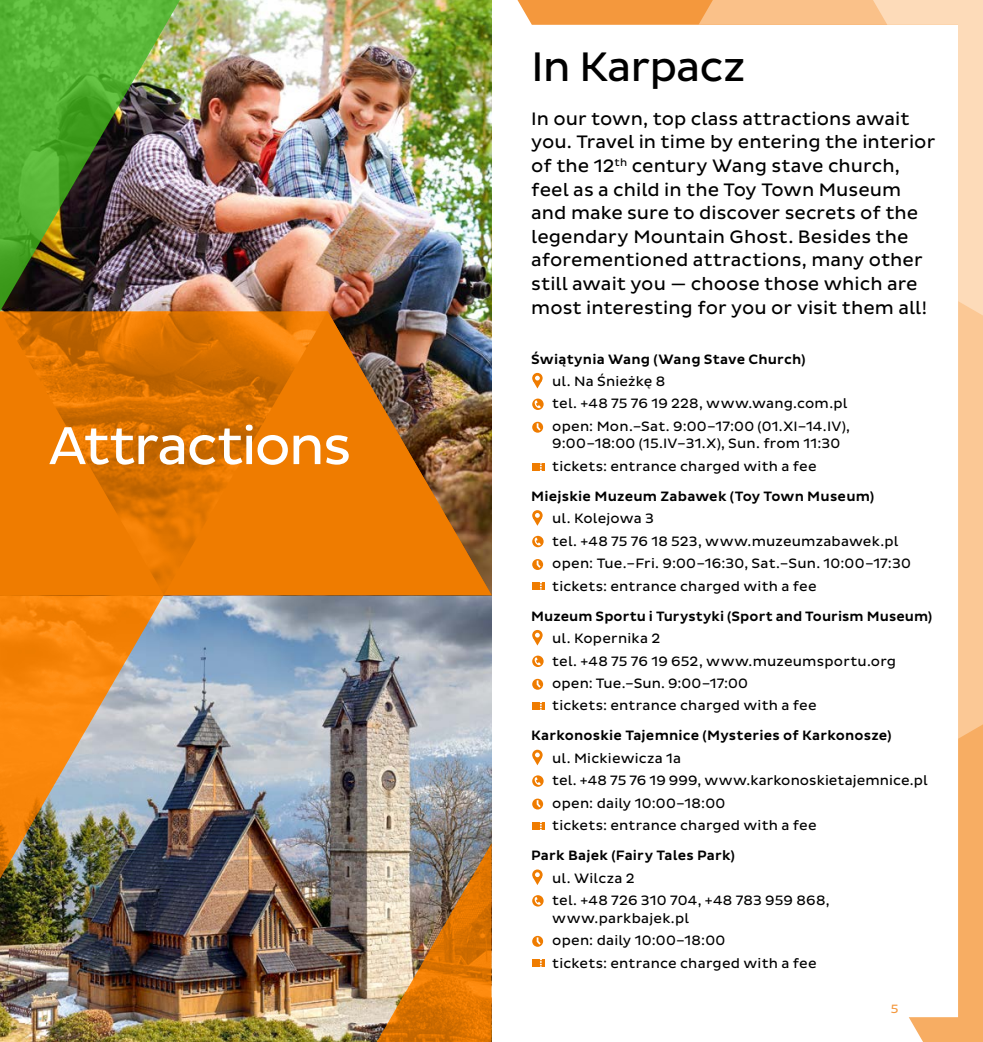
<style>
.page{position:relative;width:983px;height:1042px;background:#fff}
.page>*{position:absolute;margin:0;border:0;box-sizing:border-box;transform-origin:0 0}
.t1{font:54.25px "Pluto Sans";letter-spacing:-.04em;color:#fff}
.t2{font:42px "Pluto Sans";letter-spacing:-.025em;color:#000}
.t3{font:18.38px/23.6px "Pluto Sans";letter-spacing:.005em;color:#000}
.t4{font:13.83px/22.4px "Pluto Sans";letter-spacing:.015em;color:#000}
.t5{font:500 13.83px "Pluto Sans";letter-spacing:.015em;color:#000}
.t6{font:12.25px "Pluto Sans";color:#f4983d}
</style>
<div class="page">
<svg style="left:517px;top:0;width:465px;height:25px;background:#f8b777"></svg>
<div style="left:957px;top:22px;width:25px;height:1020px;background:#fddbb9"></div>
<svg style="left:909px;top:301px;width:73px;height:741px"></svg>
<img style="left:0;top:0;width:491px;height:1042px">
<svg style="left:532px;top:373px;width:10px;height:10px"></svg>
<svg style="left:532px;top:376px;width:10px;height:12px"></svg>
<svg style="left:532px;top:398px;width:11px;height:12px"></svg>
<div style="left:532px;top:422px;width:11px;height:11px;background:#ef7c00;border-radius:50%"></div>
<svg style="left:535px;top:421px;width:7px;height:11px"></svg>
<div style="left:532px;top:463px;width:12px;height:7px;background:#ef7c00"></div>
<svg style="left:539px;top:463px;width:3px;height:8px"></svg>
<svg style="left:532px;top:510px;width:10px;height:10px"></svg>
<svg style="left:532px;top:513px;width:10px;height:13px"></svg>
<svg style="left:532px;top:536px;width:11px;height:11px"></svg>
<svg style="left:532px;top:559px;width:11px;height:11px"></svg>
<svg style="left:535px;top:559px;width:7px;height:11px"></svg>
<div style="left:532px;top:582px;width:12px;height:8px;background:#ef7c00"></div>
<svg style="left:539px;top:582px;width:3px;height:8px"></svg>
<svg style="left:532px;top:630px;width:10px;height:10px"></svg>
<svg style="left:532px;top:633px;width:10px;height:12px"></svg>
<svg style="left:532px;top:655px;width:11px;height:12px"></svg>
<svg style="left:532px;top:679px;width:11px;height:11px"></svg>
<svg style="left:535px;top:678px;width:7px;height:11px"></svg>
<div style="left:532px;top:702px;width:12px;height:8px;background:#ef7c00"></div>
<svg style="left:539px;top:702px;width:3px;height:8px"></svg>
<div style="left:532px;top:750px;width:10px;height:10px;background:#ef7c00;border-radius:50%"></div>
<svg style="left:532px;top:752px;width:10px;height:13px"></svg>
<svg style="left:532px;top:775px;width:11px;height:12px"></svg>
<div style="left:532px;top:798px;width:11px;height:11px;background:#ef7c00;border-radius:50%"></div>
<svg style="left:535px;top:798px;width:7px;height:11px"></svg>
<div style="left:532px;top:822px;width:12px;height:8px;background:#ef7c00"></div>
<svg style="left:539px;top:822px;width:3px;height:8px"></svg>
<svg style="left:532px;top:869px;width:10px;height:11px"></svg>
<svg style="left:532px;top:872px;width:10px;height:13px"></svg>
<svg style="left:532px;top:895px;width:11px;height:11px"></svg>
<svg style="left:532px;top:936px;width:11px;height:11px"></svg>
<svg style="left:535px;top:935px;width:7px;height:11px"></svg>
<div style="left:532px;top:959px;width:12px;height:8px;background:#ef7c00"></div>
<svg style="left:539px;top:959px;width:3px;height:8px"></svg>
<img style="left:0;top:0;width:189px;height:311px">
<img style="left:0;top:595px;width:164px;height:310px">
<img style="left:368px;top:843px;width:123px;height:199px">
<svg style="left:0;top:311px;width:164px;height:284px;background:#e37600"></svg>
<img style="left:164px;top:311px;width:327px;height:284px">
<h1 class="t1" style="left:48px;top:415px;width:304px">Attractions</h1>
<h2 class="t2" style="left:531px;top:43px;width:216px">In Karpacz</h2>
<p class="t3" style="left:531px;top:107px;width:405px">In our town, top class attractions await you. Travel in time by entering the interior of the 12<sup>th</sup> century Wang stave church, feel as a child in the Toy Town Museum and make sure to discover secrets of the legendary Mountain Ghost. Besides the aforementioned attractions, many other still await you — choose those which are most interesting for you or visit them all!</p>
<p class="t5" style="left:531px;top:351px;width:276px">Świątynia Wang (Wang Stave Church)</p>
<p class="t4" style="left:552px;top:370px;width:299px">ul. Na Śnieżkę 8<br>tel. +48 75 76 19 228, www.wang.com.pl open: Mon.–Sat. 9:00–17:00 (01.XI–14.IV),</p>
<p class="t4" style="left:552px;top:433px;width:289px">9:00–18:00 (15.IV–31.X), Sun. from 11:30 tickets: entrance charged with a fee</p>
<p class="t5" style="left:531px;top:488px;width:344px">Miejskie Muzeum Zabawek (Toy Town Museum)</p>
<p class="t4" style="left:552px;top:508px;width:360px">ul. Kolejowa 3<br>tel. +48 75 76 18 523, www.muzeumzabawek.pl open: Tue.–Fri. 9:00–16:30, Sat.–Sun. 10:00–17:30 tickets: entrance charged with a fee</p>
<p class="t5" style="left:531px;top:608px;width:402px">Muzeum Sportu i Turystyki (Sport and Tourism Museum)</p>
<p class="t4" style="left:552px;top:627px;width:345px">ul. Kopernika 2<br>tel. +48 75 76 19 652, www.muzeumsportu.org open: Tue.–Sun. 9:00–17:00<br>tickets: entrance charged with a fee</p>
<p class="t5" style="left:531px;top:728px;width:362px">Karkonoskie Tajemnice (Mysteries of Karkonosze)</p>
<p class="t4" style="left:552px;top:747px;width:377px">ul. Mickiewicza 1a<br>tel. +48 75 76 19 999, www.karkonoskietajemnice.pl open: daily 10:00–18:00<br>tickets: entrance charged with a fee</p>
<p class="t5" style="left:531px;top:847px;width:205px">Park Bajek (Fairy Tales Park)</p>
<p class="t4" style="left:552px;top:867px;width:279px">ul. Wilcza 2<br>tel. +48 726 310 704, +48 783 959 868,</p>
<p class="t4" style="left:552px;top:907px;width:266px">www.parkbajek.pl<br>open: daily 10:00–18:00<br>tickets: entrance charged with a fee</p>
<p class="t6" style="left:890px;top:1001px;width:9px">5</p>
</div>
